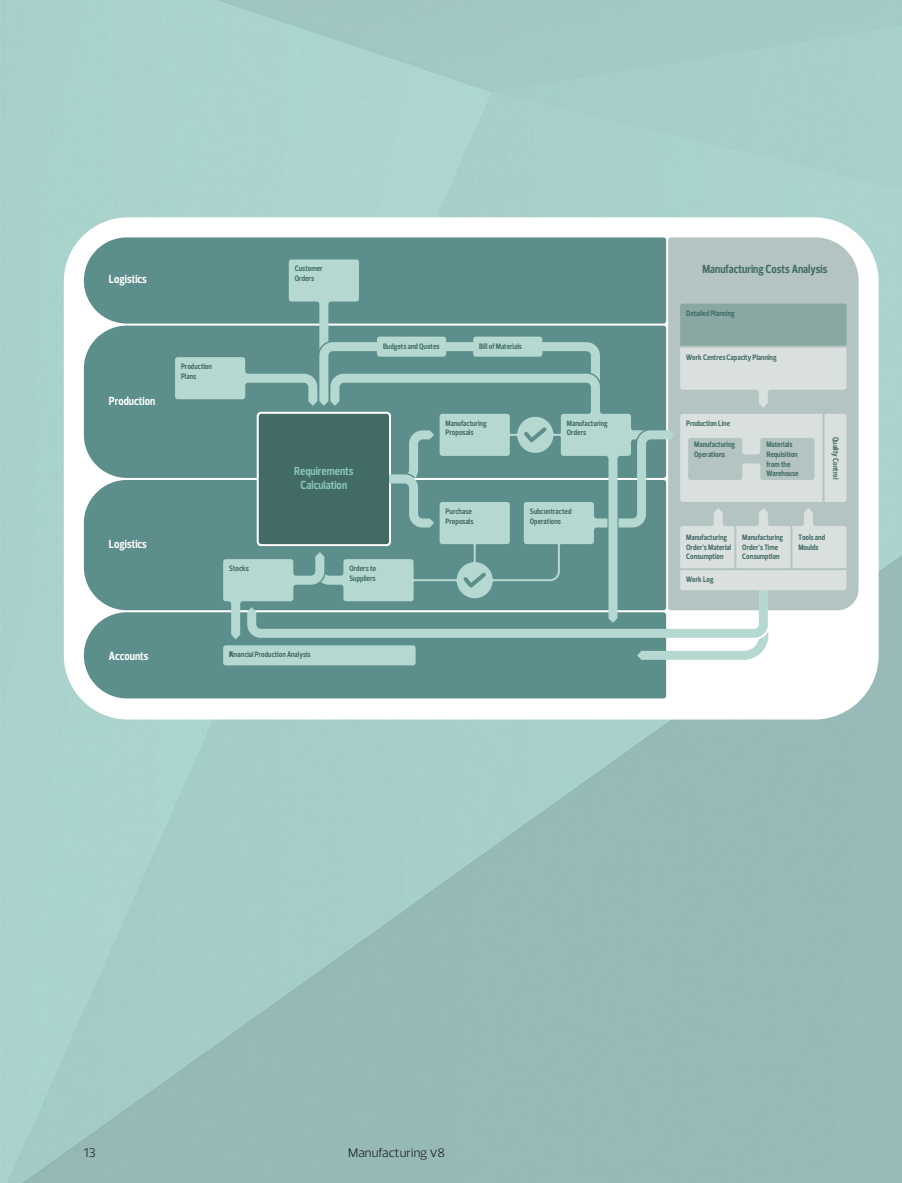
<style>
.page{position:relative;width:902px;height:1183px;background:#fff}
.page>*{position:absolute;margin:0;border:0;box-sizing:border-box;transform-origin:0 0}
.t1{font:300 12.75px "Prelo";letter-spacing:.005em;color:#000}
.t2{font:700 12px "Prelo Condensed";color:#fff}
.t3{font:700 12px "Prelo Condensed";color:#426b66}
.t4{font:700 12px/14.4px "Prelo Condensed";color:#8ac4bd;text-align:center}
.t5{font:700 7.95px/9.6px "Prelo Condensed";color:#426b66}
</style>
<div class="page">
<div style="left:84px;top:480px;width:139px;height:130px;background:#5c8f8c"></div>
<div style="left:84px;top:325px;width:582px;height:153px;background:#5c8f8c"></div>
<div style="left:84px;top:237px;width:582px;height:86px;background:#5c8f8c"></div>
<div style="left:84px;top:612px;width:582px;height:86px;background:#5c8f8c"></div>
<svg style="left:668px;top:237px;width:190px;height:372px;background:#b5c6c4"></svg>
<div style="left:223px;top:645px;width:192px;height:20px;background:#b5d9d1;border-radius:3px"></div>
<div style="left:330px;top:373px;width:314px;height:40px;background:#5c8f8c"></div>
<svg style="left:680px;top:303px;width:166px;height:104px;background:#b2c4c0"></svg>
<svg style="left:223px;top:413px;width:623px;height:246px;background:#8fb1ad"></svg>
<svg style="left:175px;top:259px;width:425px;height:146px;background:#72a19d"></svg>
<h2 class="t2" style="left:109px;top:272px;width:40px">Logistics</h2>
<h2 class="t2" style="left:109px;top:393px;width:48px">Production</h2>
<p class="t5" style="left:181px;top:361px;width:32px">Production<br>Plans</p>
<h2 class="t2" style="left:109px;top:536px;width:40px">Logistics</h2>
<p class="t5" style="left:229px;top:563px;width:21px">Stocks</p>
<p class="t5" style="left:295px;top:264px;width:29px">Customer<br>Orders</p>
<p class="t5" style="left:383px;top:341px;width:58px">Budgets and Quotes</p>
<p class="t5" style="left:479px;top:341px;width:44px">Bill of Materials</p>
<h2 class="t4" style="left:294px;top:464px;width:61px">Requirements<br>Calculation</h2>
<p class="t5" style="left:349px;top:563px;width:28px">Orders to<br>Suppliers</p>
<p class="t5" style="left:445px;top:418px;width:42px">Manufacturing<br>Proposals</p>
<p class="t5" style="left:445px;top:506px;width:29px">Purchase<br>Proposals</p>
<p class="t5" style="left:567px;top:418px;width:42px">Manufacturing<br>Orders</p>
<p class="t5" style="left:529px;top:506px;width:43px">Subcontracted<br>Operations</p>
<h2 class="t2" style="left:109px;top:648px;width:41px">Accounts</h2>
<p class="t5" style="left:229px;top:649px;width:83px">Financial Production Analysis</p>
<p class="t5" style="left:229px;top:649px;width:6px">A</p>
<h2 class="t3" style="left:702px;top:262px;width:126px">Manufacturing Costs Analysis</h2>
<p class="t5" style="left:686px;top:308px;width:50px">Detailed Planning</p>
<p class="t5" style="left:686px;top:352px;width:92px">Work Centres Capacity Planning</p>
<p class="t5" style="left:686px;top:418px;width:45px">Production Line</p>
<p class="t5" style="left:694px;top:440px;width:42px">Manufacturing<br>Operations</p>
<p class="t5" style="left:766px;top:440px;width:34px">Materials<br>Requisition from the<br>Warehouse</p>
<p class="t5" style="left:840px;top:436px;width:44px;rotate:90deg">Quality Control</p>
<p class="t5" style="left:686px;top:532px;width:47px">Manufacturing<br>Order’s Material<br>Consumption</p>
<p class="t5" style="left:742px;top:532px;width:42px">Manufacturing<br>Order’s Time<br>Consumption</p>
<p class="t5" style="left:798px;top:532px;width:28px">Tools and<br>Moulds</p>
<p class="t5" style="left:686px;top:574px;width:29px">Work Log</p>
<h1 class="t1" style="left:84px;top:1144px;width:13px">13</h1>
<h1 class="t1" style="left:348px;top:1144px;width:98px">Manufacturing v8</h1>
</div>
